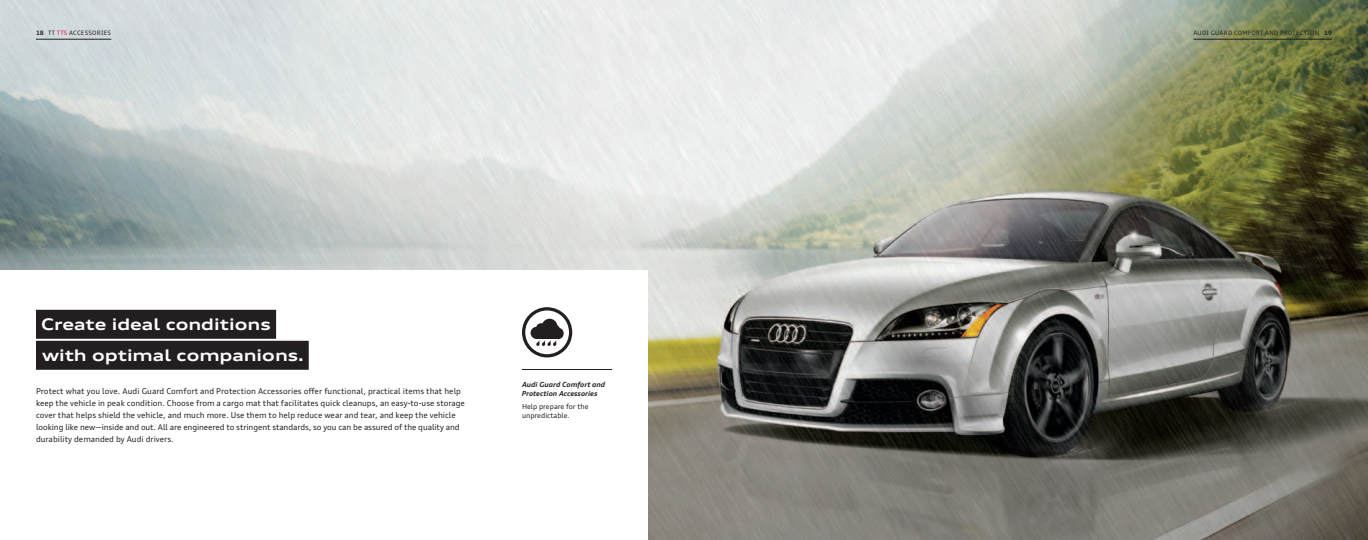
<style>
.page{position:relative;width:1368px;height:540px;background:#fff}
.page>*{position:absolute;margin:0;border:0;box-sizing:border-box;transform-origin:0 0}
.t1{font:700 expanded 16px/31px "Audi Type";color:#fff}
.t2{font:8px/12px "Audi Type";color:#231f20}
.t3{font:italic 700 7px/9px "Audi Type";color:#231f20}
.t4{font:7px/9px "Audi Type";color:#231f20}
.t5{font:6px "Audi Type";letter-spacing:.05em;color:#231f20}
.s1{font-weight:700}
.s2{color:#e51836}
</style>
<div class="page">
<img style="left:0;top:0;width:1368px;height:540px">
<div style="left:0;top:270px;width:648px;height:270px;background:#fff"></div>
<div style="left:36px;top:310px;width:240px;height:29px;background:#231f20"></div>
<div style="left:36px;top:341px;width:273px;height:29px;background:#231f20"></div>
<hr style="left:522px;top:369px;width:90px;height:1px;background:#231f20">
<div style="left:522px;top:307px;width:50px;height:50px;border:3px solid #231f20;border-radius:50%"></div>
<svg style="left:531px;top:319px;width:33px;height:27px"></svg>
<hr style="left:36px;top:39px;width:75px;height:1px;background:#231f20">
<hr style="left:1193px;top:39px;width:139px;height:1px;background:#231f20">
<p class="t5" style="left:36px;top:29px;width:76px"><span class="s1">18</span> TT <span class="s2">TTS</span> Accessories</p>
<p class="t5" style="left:1193px;top:29px;width:140px">AUDI GUARD CO MFORT AND PROTECTIO N <span class="s1">19</span></p>
<h1 class="t1" style="left:41px;top:308px;width:265px">Create ideal conditions with optimal companions.</h1>
<p class="t2" style="left:36px;top:385px;width:430px">Protect what you love. Audi Guard Comfort and Protection Accessories offer functional, practical items that help keep the vehicle in peak condition. Choose from a cargo mat that facilitates quick cleanups, an easy-to-use storage cover that helps shield the vehicle, and much more. Use them to help reduce wear and tear, and keep the vehicle looking like new—inside and out. All are engineered to stringent standards, so you can be assured of the quality and durability demanded by Audi drivers.</p>
<p class="t3" style="left:522px;top:380px;width:85px">Audi Guard Comfort and<br>Protection Accessories</p>
<p class="t4" style="left:522px;top:402px;width:68px">Help prepare for the unpredictable.</p>
</div>
